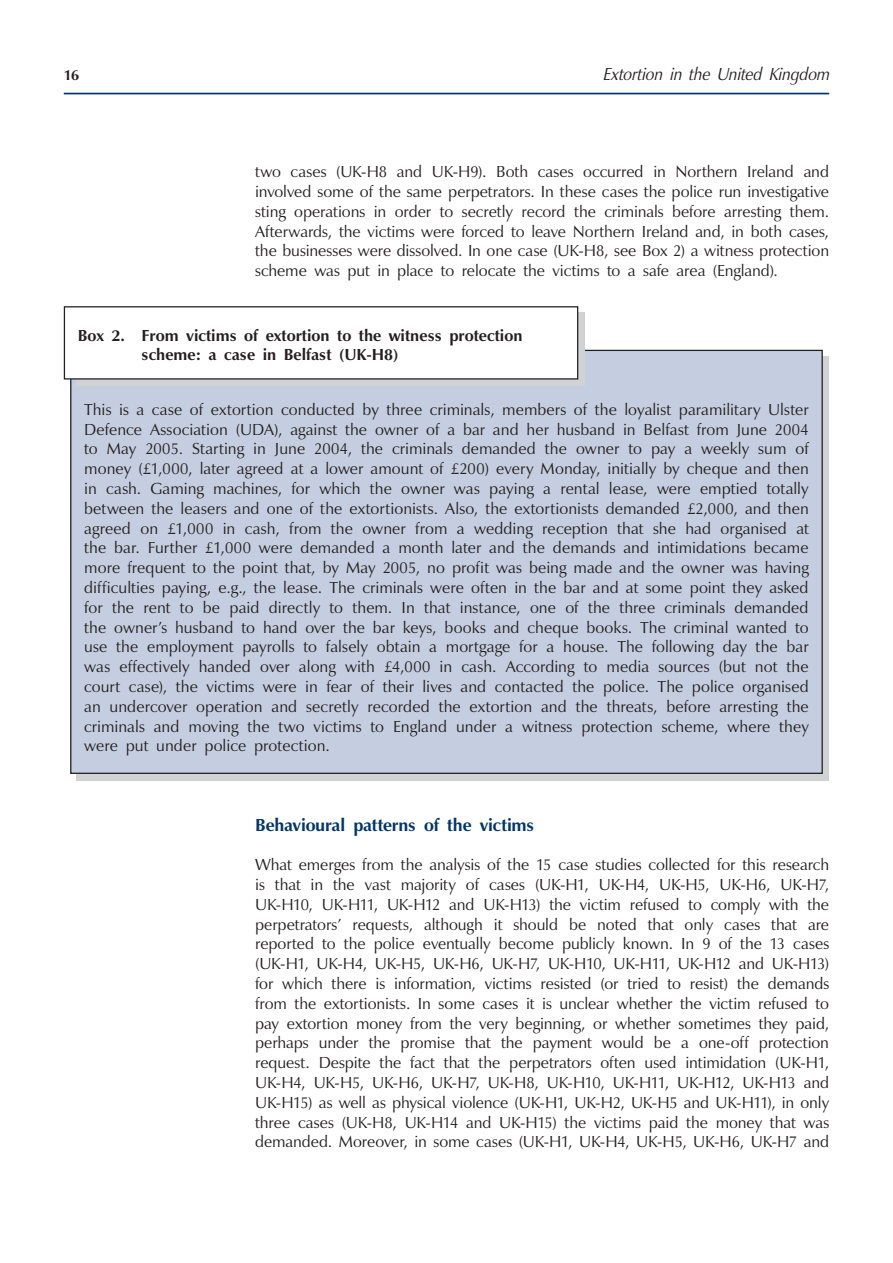
<style>
.page{position:relative;width:893px;height:1263px;background:#fff}
.page>*{position:absolute;margin:0;border:0;box-sizing:border-box;transform-origin:0 0}
.t1{font:700 18px "Opal CYR";letter-spacing:-.005em;color:#003667}
.t2{font:italic 18px "Opal CYR";letter-spacing:-.01em;color:#231f20}
.t3{font:16.5px/19.8px "Opal CYR";letter-spacing:-.005em;color:#231f20;text-align:justify}
.t4{font:700 16.5px/19.8px "Opal CYR";color:#231f20}
.t5{font:700 15px "Opal CYR";color:#231f20}
</style>
<div class="page">
<hr style="left:64px;top:93px;width:765px;height:1px;background:#003667">
<div style="left:77px;top:356px;width:752px;height:424px;background:linear-gradient(to right,#d1d2d4,#d1d2d4)"></div>
<div style="left:71px;top:350px;width:751px;height:423px;background:#c5cee0"></div>
<svg style="left:77px;top:313px;width:508px;height:73px;fill:#d1d2d4"></svg>
<div style="left:64px;top:307px;width:514px;height:72px;background:#fff"></div>
<div style="left:64px;top:306px;width:514px;height:73px;border:1px solid #231f20"></div>
<p class="t5" style="left:64px;top:67px;width:16px">16</p>
<p class="t2" style="left:602px;top:64px;width:228px">Extortion in the United Kingdom</p>
<p class="t3" style="left:255px;top:162px;width:575px">two cases (UK-H8 and UK-H9). Both cases occurred in Northern Ireland and involved some of the same perpetrators. In these cases the police run investigative sting operations in order to secretly record the criminals before arresting them.<br>Afterwards, the victims were forced to leave Northern Ireland and, in both cases, the businesses were dissolved. In one case (UK-H8, see Box 2) a witness protection scheme was put in place to relocate the victims to a safe area (England).</p>
<p class="t4" style="left:142px;top:325px;width:382px;text-indent:-64px">Box 2. From victims of extortion to the witness protection scheme: a case in Belfast (UK-H8)</p>
<p class="t3" style="left:84px;top:400px;width:726px">This is a case of extortion conducted by three criminals, members of the loyalist paramilitary Ulster Defence Association (UDA), against the owner of a bar and her husband in Belfast from June 2004 to May 2005. Starting in June 2004, the criminals demanded the owner to pay a weekly sum of money (£1 ,000, later agreed at a lower amount of £200) every Monday, initially by cheque and then in cash. Gaming machines, for which the owner was paying a rental lease, were emptied totally between the leasers and one of the extortionists. Also, the extortionists demanded £2,000, and then agreed on £1 ,000 in cash, from the owner from a wedding reception that she had organised at the bar. Further £1 ,000 were demanded a month later and the demands and intimidations became more frequent to the point that, by May 2005, no profit was being made and the owner was having difficulties paying, e.g., the lease. The criminals were often in the bar and at some point they asked for the rent to be paid directly to them. In that instance, one of the three criminals demanded the owner’s husband to hand over the bar keys, books and cheque books. The criminal wanted to use the employment payrolls to falsely obtain a mortgage for a house. The following day the bar was effectively handed over along with £4,000 in cash. According to media sources (but not the court case), the victims were in fear of their lives and contacted the police. The police organised an undercover operation and secretly recorded the extortion and the threats, before arresting the criminals and moving the two victims to England under a witness protection scheme, where they were put under police protection.</p>
<p class="t1" style="left:255px;top:814px;width:281px">Behavioural patterns of the victims</p>
<p class="t3" style="left:255px;top:855px;width:576px">What emerges from the analysis of the 1 5 case studies collected for this research is that in the vast majority of cases (UK-H1 , UK-H4, UK-H5, UK-H6, UK-H7, UK-H1 0, UK-H11 , UK-H12 and UK-H13) the victim refused to comply with the perpetrators’ requests, although it should be noted that only cases that are reported to the police eventually become publicly known. In 9 of the 13 cases (UK-H1 , UK-H4, UK-H5, UK-H6, UK-H7, UK-H1 0, UK-H11 , UK-H12 and UK-H13) for which there is information, victims resisted (or tried to resist) the demands from the extortionists. In some cases it is unclear whether the victim refused to pay extortion money from the very beginning, or whether sometimes they paid, perhaps under the promise that the payment would be a one-off protection request. Despite the fact that the perpetrators often used intimidation (UK-H1 , UK-H4, UK-H5, UK-H6, UK-H7, UK-H8, UK-H1 0, UK-H11 , UK-H12, UK-H13 and UK-H1 5) as well as physical violence (UK-H1 , UK-H2, UK-H5 and UK-H11 ), in only three cases (UK-H8, UK-H1 4 and UK-H1 5) the victims paid the money that was demanded. Moreover, in some cases (UK-H1 , UK-H4, UK-H5, UK-H6, UK-H7 and</p>
</div>
